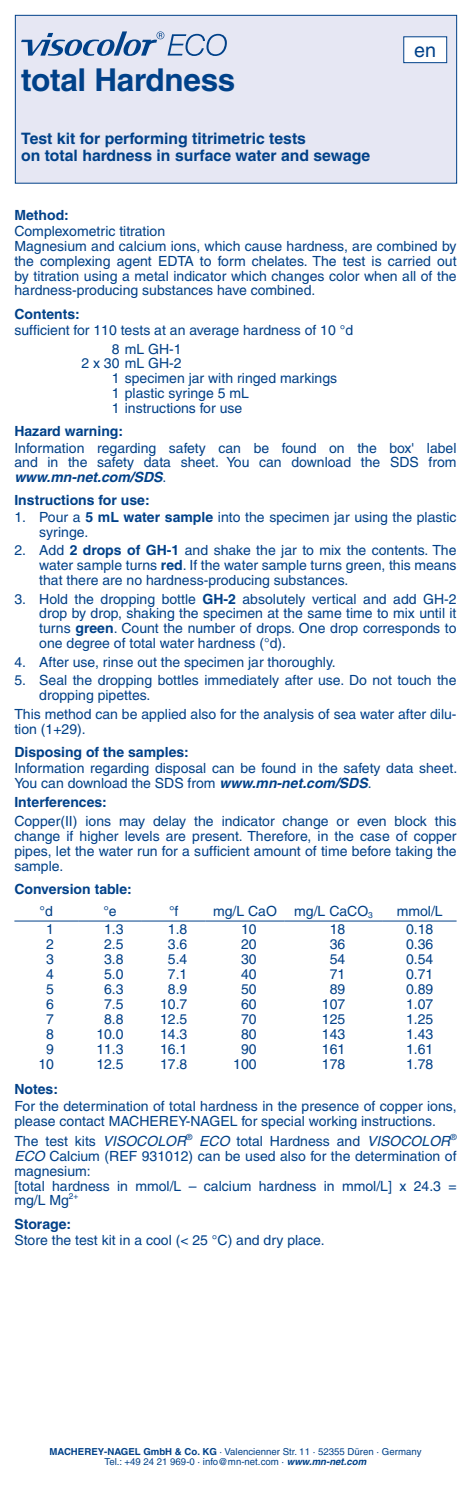
<style>
.page{position:relative;width:472px;height:1489px;background:#fff}
.page>*{position:absolute;margin:0;border:0;box-sizing:border-box;transform-origin:0 0}
._01_Headline{font:700 31.5px "Helvetica LT Pro";letter-spacing:-.01em;color:#004189}
.t1{font:19.78px "Helvetica LT Pro";color:#004189}
._02_Subhead{font:700 15.75px/17.3px "Helvetica LT Pro";color:#004189}
._03_Bodytext{font:14px/14.9px "Helvetica LT Pro";color:#004189}
.Absatzformat_1{font:14px "Helvetica LT Pro";color:#004189}
._02_Subhead-2{font:700 14px "Helvetica LT Pro";color:#004189}
._03_Bodytext-2{font:700 14px "Helvetica LT Pro";color:#004189}
.Adresse{font:9.62px/10.5px "Helvetica LT Pro";color:#004189;text-align:center}
.s1{font-weight:700;font-style:italic}
.s2{font-weight:700}
.s3{font-style:italic}
</style>
<div class="page">
<hr style="left:14px;top:920px;width:64px;height:1px;background:#004189">
<hr style="left:78px;top:920px;width:64px;height:1px;background:#004189">
<hr style="left:142px;top:920px;width:63px;height:1px;background:#004189">
<hr style="left:205px;top:920px;width:79px;height:1px;background:#004189">
<hr style="left:284px;top:920px;width:98px;height:1px;background:#004189">
<hr style="left:382px;top:920px;width:74px;height:1px;background:#004189">
<div style="left:15px;top:15px;width:441px;height:168px;background:#e6e7f3"></div>
<svg style="left:21px;top:31px;width:206px;height:25px"></svg>
<div style="left:15px;top:15px;width:441px;height:169px;border:1px solid #004189"></div>
<div style="left:403px;top:37px;width:43px;height:26px;background:#fff"></div>
<div style="left:403px;top:36px;width:43px;height:27px;border:1px solid #004189"></div>
<p class="_01_Headline" style="left:21px;top:60px;width:216px">total Hardness</p>
<p class="_02_Subhead" style="left:21px;top:130px;width:350px">Test kit for performing titrimetric tests<br>on total hardness in surface water and sewage</p>
<p class="t1" style="left:414px;top:38px;width:23px">en</p>
<p class="_02_Subhead-2" style="left:14px;top:206px;width:56px">Method:</p>
<p class="_03_Bodytext" style="left:14px;top:223px;width:443px">Complexometric titration<br>Magnesium and calcium ions, which cause hardness, are combined by the complexing agent EDTA to form chelates. The test is carried out by titration using a metal indicator which changes color when all of the hardness-producing substances have combined.</p>
<p class="_02_Subhead-2" style="left:14px;top:305px;width:67px">Contents:</p>
<p class="Absatzformat_1" style="left:14px;top:322px;width:340px">sufficient for 110 tests at an average hardness of 10 °d</p>
<p class="Absatzformat_1" style="left:112px;top:340px;width:71px">8 mL GH-1</p>
<p class="Absatzformat_1" style="left:81px;top:355px;width:102px">2 x 30 mL GH-2</p>
<p class="Absatzformat_1" style="left:112px;top:370px;width:227px">1 specimen jar with ringed markings</p>
<p class="Absatzformat_1" style="left:112px;top:385px;width:138px">1 plastic syringe 5 mL</p>
<p class="Absatzformat_1" style="left:112px;top:400px;width:132px">1 instructions for use</p>
<p class="_02_Subhead-2" style="left:14px;top:422px;width:110px">Hazard warning:</p>
<p class="_03_Bodytext" style="left:14px;top:440px;width:443px;text-align:justify">Information regarding safety can be found on the box' label and in the safety data sheet. You can download the SDS from <span class="s1">www.mn-net.com/SDS</span>.</p>
<p class="_02_Subhead-2" style="left:14px;top:492px;width:137px">Instructions for use:</p>
<p class="_03_Bodytext" style="left:39px;top:509px;width:418px;text-indent:-25px">1. Pour a <span class="s2">5 mL water sample</span> into the specimen jar using the plastic syringe.</p>
<p class="_03_Bodytext" style="left:39px;top:543px;width:418px;text-align:justify;text-indent:-25px">2. Add <span class="s2">2 drops of GH-1</span> and shake the jar to mix the contents. The water sample turns <span class="s2">red</span>. If the water sample turns green, this means that there are no hardness-producing substances.</p>
<p class="_03_Bodytext" style="left:39px;top:591px;width:418px;text-align:justify;text-indent:-25px">3. Hold the dropping bottle <span class="s2">GH-2</span> absolutely vertical and add GH-2 drop by drop, shaking the specimen at the same time to mix until it turns <span class="s2">green</span>. Count the number of drops. One drop corresponds to one degree of total water hardness (°d).</p>
<p class="_03_Bodytext" style="left:14px;top:654px;width:322px">4. After use, rinse out the specimen jar thoroughly.</p>
<p class="_03_Bodytext" style="left:39px;top:673px;width:418px;text-indent:-25px">5. Seal the dropping bottles immediately after use. Do not touch the dropping pipettes.</p>
<p class="_03_Bodytext" style="left:14px;top:706px;width:443px">This method can be applied also for the analysis of sea water after dilu&shy;tion (1+29).</p>
<p class="_02_Subhead-2" style="left:14px;top:743px;width:176px">Disposing of the samples:</p>
<p class="_03_Bodytext" style="left:14px;top:761px;width:444px">Information regarding disposal can be found in the safety data sheet.<br>You can download the SDS from <span class="s1">www.mn-net.com/SDS</span>.</p>
<p class="_03_Bodytext-2" style="left:14px;top:793px;width:94px">Interferences:</p>
<p class="_03_Bodytext" style="left:14px;top:813px;width:443px;text-align:justify">Copper(II) ions may delay the indicator change or even block this change if higher levels are present. Therefore, in the case of copper pipes, let the water run for a sufficient amount of time before taking the sample.</p>
<p class="_02_Subhead-2" style="left:14px;top:880px;width:119px">Conversion table:</p>
<p class="_03_Bodytext" style="left:40px;top:903px;width:15px">°d</p>
<p class="_03_Bodytext" style="left:103px;top:903px;width:15px">°e</p>
<p class="_03_Bodytext" style="left:169px;top:903px;width:11px">°f</p>
<p class="_03_Bodytext" style="left:213px;top:903px;width:65px">mg/L CaO</p>
<p class="_03_Bodytext" style="left:294px;top:903px;width:80px">mg/L CaCO<sub>3</sub></p>
<p class="_03_Bodytext" style="left:396px;top:903px;width:47px">mmol/L</p>
<p class="_03_Bodytext" style="left:46px;top:921px;width:9px">1</p>
<p class="_03_Bodytext" style="left:104px;top:921px;width:21px">1.3</p>
<p class="_03_Bodytext" style="left:168px;top:921px;width:21px">1.8</p>
<p class="_03_Bodytext" style="left:241px;top:921px;width:17px">10</p>
<p class="_03_Bodytext" style="left:329px;top:921px;width:17px">18</p>
<p class="_03_Bodytext" style="left:405px;top:921px;width:29px">0.18</p>
<p class="_03_Bodytext" style="left:46px;top:936px;width:9px">2</p>
<p class="_03_Bodytext" style="left:104px;top:936px;width:21px">2.5</p>
<p class="_03_Bodytext" style="left:168px;top:936px;width:21px">3.6</p>
<p class="_03_Bodytext" style="left:241px;top:936px;width:17px">20</p>
<p class="_03_Bodytext" style="left:329px;top:936px;width:17px">36</p>
<p class="_03_Bodytext" style="left:405px;top:936px;width:29px">0.36</p>
<p class="_03_Bodytext" style="left:46px;top:951px;width:9px">3</p>
<p class="_03_Bodytext" style="left:104px;top:951px;width:21px">3.8</p>
<p class="_03_Bodytext" style="left:168px;top:951px;width:21px">5.4</p>
<p class="_03_Bodytext" style="left:241px;top:951px;width:17px">30</p>
<p class="_03_Bodytext" style="left:329px;top:951px;width:17px">54</p>
<p class="_03_Bodytext" style="left:405px;top:951px;width:29px">0.54</p>
<p class="_03_Bodytext" style="left:46px;top:966px;width:9px">4</p>
<p class="_03_Bodytext" style="left:104px;top:966px;width:21px">5.0</p>
<p class="_03_Bodytext" style="left:168px;top:966px;width:21px">7.1</p>
<p class="_03_Bodytext" style="left:241px;top:966px;width:17px">40</p>
<p class="_03_Bodytext" style="left:329px;top:966px;width:17px">71</p>
<p class="_03_Bodytext" style="left:405px;top:966px;width:29px">0.71</p>
<p class="_03_Bodytext" style="left:46px;top:981px;width:9px">5</p>
<p class="_03_Bodytext" style="left:104px;top:981px;width:21px">6.3</p>
<p class="_03_Bodytext" style="left:168px;top:981px;width:21px">8.9</p>
<p class="_03_Bodytext" style="left:241px;top:981px;width:17px">50</p>
<p class="_03_Bodytext" style="left:329px;top:981px;width:17px">89</p>
<p class="_03_Bodytext" style="left:405px;top:981px;width:29px">0.89</p>
<p class="_03_Bodytext" style="left:46px;top:996px;width:9px">6</p>
<p class="_03_Bodytext" style="left:104px;top:996px;width:21px">7.5</p>
<p class="_03_Bodytext" style="left:160px;top:996px;width:29px">10.7</p>
<p class="_03_Bodytext" style="left:241px;top:996px;width:17px">60</p>
<p class="_03_Bodytext" style="left:321px;top:996px;width:25px">107</p>
<p class="_03_Bodytext" style="left:405px;top:996px;width:29px">1.07</p>
<p class="_03_Bodytext" style="left:46px;top:1011px;width:9px">7</p>
<p class="_03_Bodytext" style="left:104px;top:1011px;width:21px">8.8</p>
<p class="_03_Bodytext" style="left:160px;top:1011px;width:29px">12.5</p>
<p class="_03_Bodytext" style="left:241px;top:1011px;width:17px">70</p>
<p class="_03_Bodytext" style="left:321px;top:1011px;width:25px">125</p>
<p class="_03_Bodytext" style="left:405px;top:1011px;width:29px">1.25</p>
<p class="_03_Bodytext" style="left:46px;top:1026px;width:9px">8</p>
<p class="_03_Bodytext" style="left:96px;top:1026px;width:29px">10.0</p>
<p class="_03_Bodytext" style="left:160px;top:1026px;width:29px">14.3</p>
<p class="_03_Bodytext" style="left:241px;top:1026px;width:17px">80</p>
<p class="_03_Bodytext" style="left:321px;top:1026px;width:25px">143</p>
<p class="_03_Bodytext" style="left:405px;top:1026px;width:29px">1.43</p>
<p class="_03_Bodytext" style="left:46px;top:1041px;width:9px">9</p>
<p class="_03_Bodytext" style="left:96px;top:1041px;width:29px">11.3</p>
<p class="_03_Bodytext" style="left:160px;top:1041px;width:29px">16.1</p>
<p class="_03_Bodytext" style="left:241px;top:1041px;width:17px">90</p>
<p class="_03_Bodytext" style="left:321px;top:1041px;width:25px">161</p>
<p class="_03_Bodytext" style="left:405px;top:1041px;width:29px">1.61</p>
<p class="_03_Bodytext" style="left:38px;top:1056px;width:17px">10</p>
<p class="_03_Bodytext" style="left:96px;top:1056px;width:29px">12.5</p>
<p class="_03_Bodytext" style="left:160px;top:1056px;width:29px">17.8</p>
<p class="_03_Bodytext" style="left:233px;top:1056px;width:25px">100</p>
<p class="_03_Bodytext" style="left:321px;top:1056px;width:25px">178</p>
<p class="_03_Bodytext" style="left:405px;top:1056px;width:29px">1.78</p>
<p class="_02_Subhead-2" style="left:14px;top:1080px;width:45px">Notes:</p>
<p class="_03_Bodytext" style="left:14px;top:1098px;width:443px">For the determination of total hardness in the presence of copper ions, please contact MACHEREY-NAGEL for special working instructions.</p>
<p class="_03_Bodytext" style="left:14px;top:1133px;width:443px">The test kits <span class="s3">VISOCOLOR</span><sup>®</sup> <span class="s3">ECO</span> total Hardness and <span class="s3">VISOCOLOR</span><sup>® </sup><span class="s3">ECO</span> Calcium (REF 931012) can be used also for the determination of magnesium:<br>[total hardness in mmol/L – calcium hardness in mmol/L] x 24.3 = mg/L Mg<sup>2+</sup></p>
<p class="_02_Subhead-2" style="left:14px;top:1214px;width:58px">Storage:</p>
<p class="_03_Bodytext" style="left:14px;top:1232px;width:311px">Store the test kit in a cool (&lt; 25 °C) and dry place.</p>
<p class="Adresse" style="left:49px;top:1445px;width:373px"><span class="s2">MACHEREY-NAGEL GmbH &amp; Co. KG</span> · Valencienner Str. 11 · 52355 Düren · Germany<br>Tel.: +49 24 21 969-0 · info@mn-net.com · <span class="s1">www.mn-net.com</span></p>
</div>
